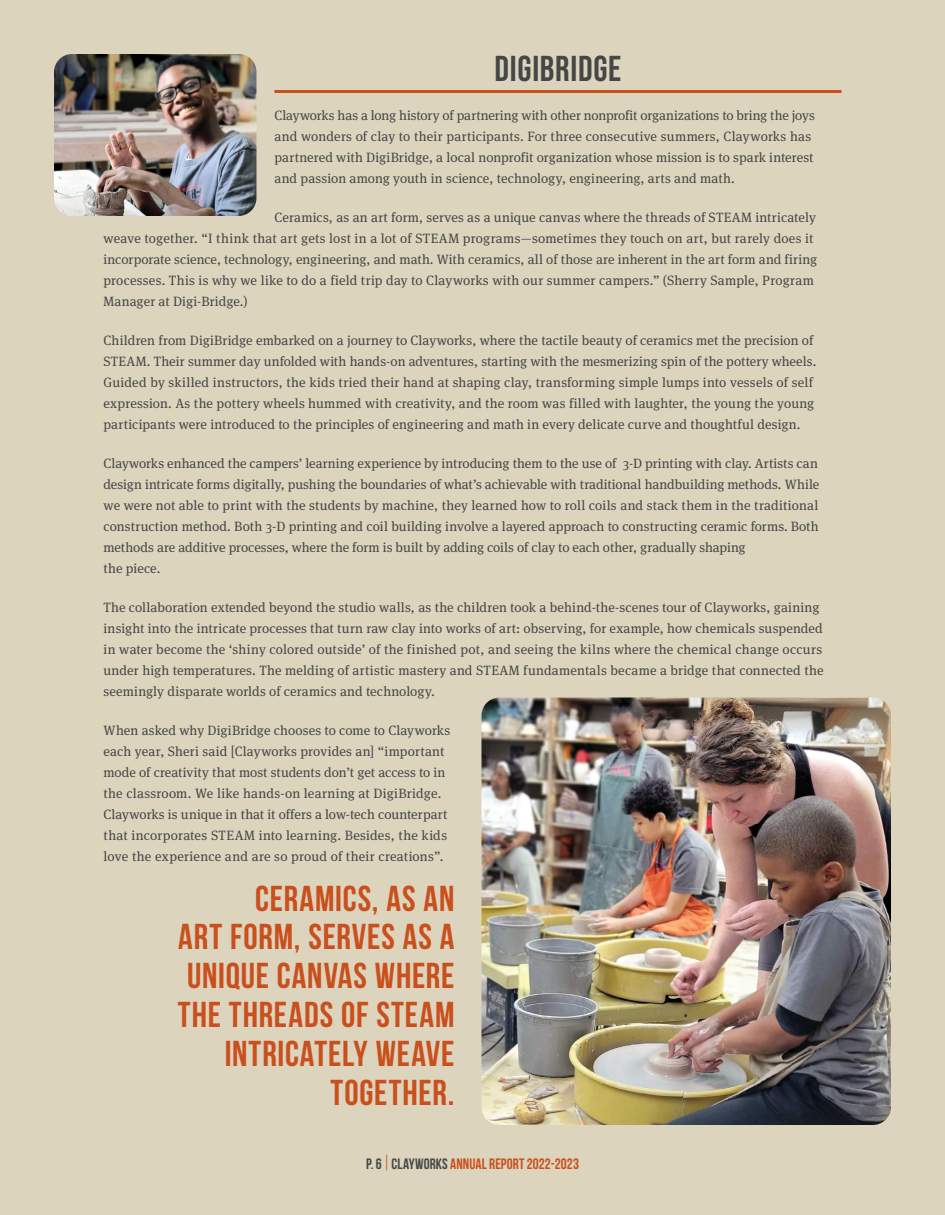
<style>
.page{position:relative;width:945px;height:1215px;background:#ddd4be}
.page>*{position:absolute;margin:0;border:0;box-sizing:border-box;transform-origin:0 0}
.t1{font:700 36px/39px "Bebas Neue";letter-spacing:.025em;color:#c9501d;text-align:right}
.t2{font:36px "Bebas Neue";letter-spacing:.02em;color:#454747}
.t3{font:700 15px "Bebas Neue";letter-spacing:.01em;color:#c9501d}
.t4{font:13.5px/21px "Meta Serif Pro";letter-spacing:.01em;color:#454747}
.s1{color:#454747}
.s2{font-weight:400;font-size:21px}
</style>
<div class="page">
<img style="left:482px;top:698px;width:409px;height:427px">
<hr style="left:274px;top:90px;width:568px;height:3px;background:#c9501d">
<img style="left:54px;top:54px;width:202px;height:162px">
<h1 class="t2" style="left:495px;top:48px;width:128px">DIGIBRIDGE</h1>
<p class="t4" style="left:274px;top:104px;width:542px">Clayworks has a long history of partnering with other nonprofit organizations to bring the joys and wonders of clay to their participants. For three consecutive summers, Clayworks has partnered with DigiBridge, a local nonprofit organization whose mission is to spark interest and passion among youth in science, technology, engineering, arts and math.</p>
<p class="t4" style="left:103px;top:206px;width:715px;text-indent:171px">Ceramics, as an art form, serves as a unique canvas where the threads of STEAM intricately weave together. “I think that art gets lost in a lot of STEAM programs—sometimes they touch on art, but rarely does it incorporate science, technology, engineering, and math. With ceramics, all of those are inherent in the art form and firing processes. This is why we like to do a field trip day to Clayworks with our summer campers.” (Sherry Sample, Program Manager at Digi-Bridge.)</p>
<p class="t4" style="left:103px;top:329px;width:714px">Children from DigiBridge embarked on a journey to Clayworks, where the tactile beauty of ceramics met the precision of STEAM. Their summer day unfolded with hands-on adventures, starting with the mesmerizing spin of the pottery wheels.<br>Guided by skilled instructors, the kids tried their hand at shaping clay, transforming simple lumps into vessels of self expression. As the pottery wheels hummed with creativity, and the room was filled with laughter, the young the young participants were introduced to the principles of engineering and math in every delicate curve and thoughtful design.</p>
<p class="t4" style="left:103px;top:452px;width:717px">Clayworks enhanced the campers’ learning experience by introducing them to the use of 3-D printing with clay. Artists can design intricate forms digitally, pushing the boundaries of what’s achievable with traditional handbuilding methods. While we were not able to print with the students by machine, they learned how to roll coils and stack them in the traditional construction method. Both 3-D printing and coil building involve a layered approach to constructing ceramic forms. Both methods are additive processes, where the form is built by adding coils of clay to each other, gradually shaping<br>the piece.</p>
<p class="t4" style="left:103px;top:596px;width:722px">The collaboration extended beyond the studio walls, as the children took a behind-the-scenes tour of Clayworks, gaining insight into the intricate processes that turn raw clay into works of art: observing, for example, how chemicals suspended in water become the ‘shiny colored outside’ of the finished pot, and seeing the kilns where the chemical change occurs under high temperatures. The melding of artistic mastery and STEAM fundamentals became a bridge that connected the seemingly disparate worlds of ceramics and technology.</p>
<p class="t4" style="left:103px;top:719px;width:348px">When asked why DigiBridge chooses to come to Clayworks each year, Sheri said [Clayworks provides an] “important mode of creativity that most students don’t get access to in the classroom. We like hands-on learning at DigiBridge.<br>Clayworks is unique in that it offers a low-tech counterpart that incorporates STEAM into learning. Besides, the kids love the experience and are so proud of their creations”.</p>
<h1 class="t1" style="left:178px;top:878px;width:278px">CERAMICS, AS AN<br>ART FORM, SERVES AS A<br>UNIQUE CANVAS WHERE<br>THE THREADS OF STEAM<br>INTRICATELY WEAVE<br>TOGETHER.</h1>
<p class="t3" style="left:366px;top:1155px;width:214px"><span class="s1">P. 6</span> <span class="s2">|</span> <span class="s1">CLAYWORKS</span> ANNUAL REPORT 2022-2023</p>
</div>
